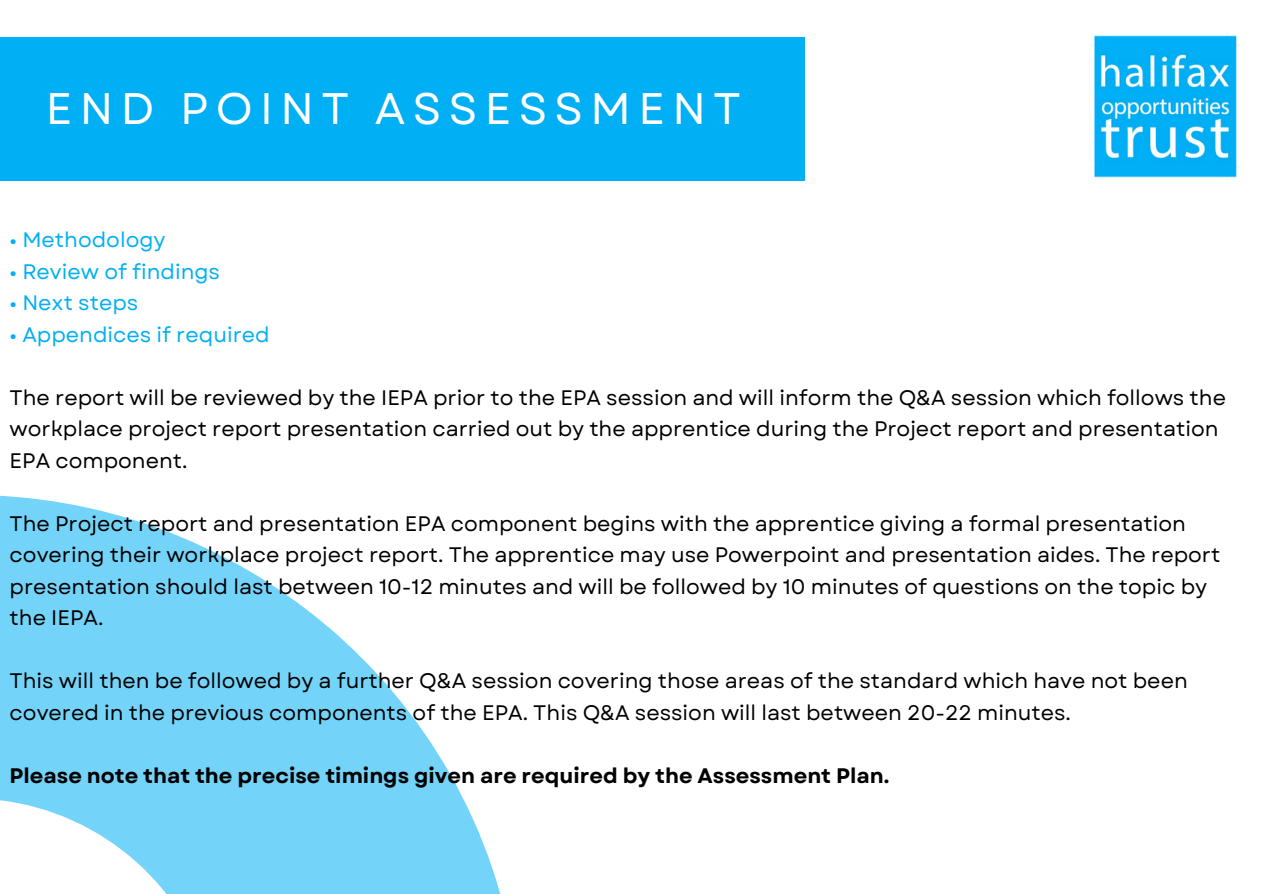
<style>
.page{position:relative;width:1263px;height:894px;background:#fff}
.page>*{position:absolute;margin:0;border:0;box-sizing:border-box;transform-origin:0 0}
.t1{font:44.1px "Garet";letter-spacing:.17em;color:#fff}
.t2{font:21px/31.5px "Garet";color:#000}
.t3{font:700 21px "Garet";color:#000}
.t4{font:21px "Garet";color:#00aff4}
</style>
<div class="page">
<svg style="left:0;top:495px;width:500px;height:398px;fill:#73d3f8"></svg>
<img style="left:1090px;top:32px;width:149px;height:149px">
<div style="left:0;top:37px;width:805px;height:144px;background:#00aff4"></div>
<p class="t1" style="left:46px;top:77px;width:697px">END POINT ASSESSMENT</p>
<h3 class="t4" style="left:10px;top:224px;width:157px">• Methodology</h3>
<h3 class="t4" style="left:10px;top:256px;width:212px">• Review of findings</h3>
<h3 class="t4" style="left:10px;top:287px;width:130px">• Next steps</h3>
<h3 class="t4" style="left:10px;top:319px;width:262px">• Appendices if required</h3>
<h3 class="t2" style="left:10px;top:381px;width:1218px">The report will be reviewed by the IEPA prior to the EPA session and will inform the Q&amp;A session which follows the workplace project report presentation carried out by the apprentice during the Project report and presentation<br>EPA component.</h3>
<h3 class="t2" style="left:10px;top:507px;width:1212px">The Project report and presentation EPA component begins with the apprentice giving a formal presentation covering their workplace project report. The apprentice may use Powerpoint and presentation aides. The report presentation should last between 10-12 minutes and will be followed by 10 minutes of questions on the topic by the IEPA.</h3>
<h3 class="t2" style="left:10px;top:665px;width:1180px">This will then be followed by a further Q&amp;A session covering those areas of the standard which have not been covered in the previous components of the EPA. This Q&amp;A session will last between 20-22 minutes.</h3>
<h2 class="t3" style="left:10px;top:760px;width:881px">Please note that the precise timings given are required by the Assessment Plan.</h2>
</div>
